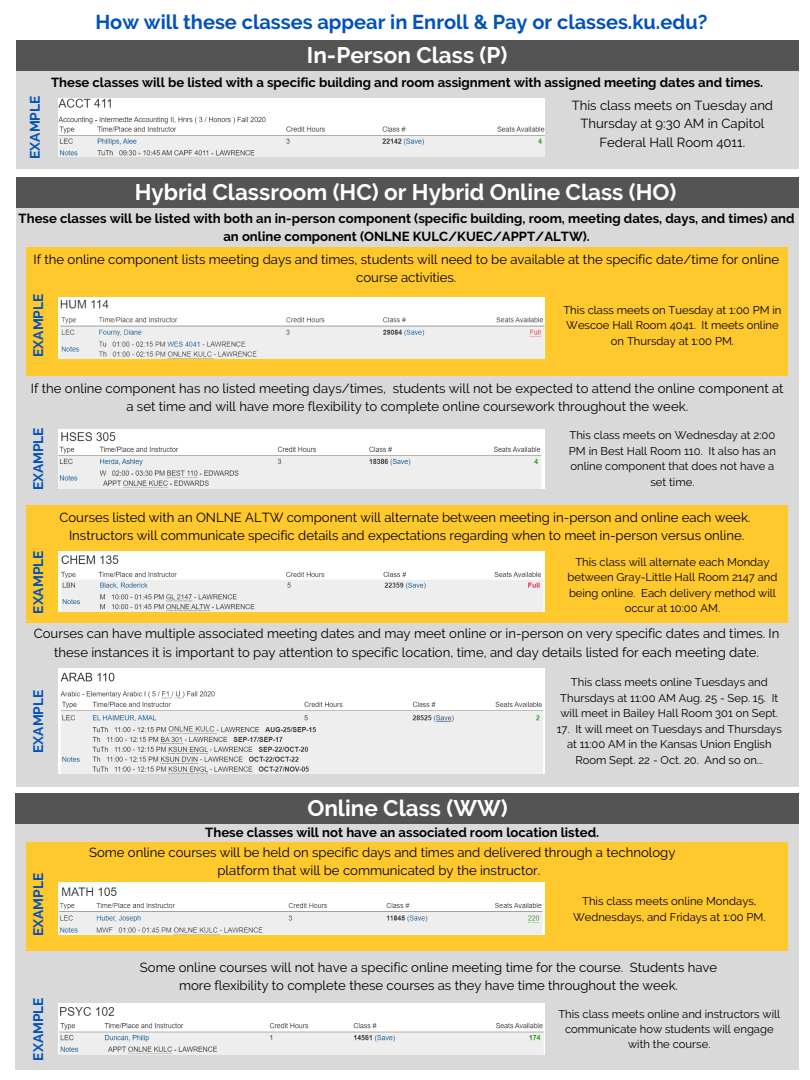
<style>
.page{position:relative;width:810px;height:1080px;background:#fff}
.page>*{position:absolute;margin:0;border:0;box-sizing:border-box;transform-origin:0 0}
.t1{font:700 22.5px "Raleway";color:#fff}
.t2{font:700 20px "Raleway";color:#0051ba}
.t3{font:700 13.75px "Raleway";color:#0051ba}
.t4{font:13.12px/18.2px "Raleway";color:#000;text-align:center}
.t5{font:700 13.12px/18.2px "Raleway";color:#000;text-align:center}
.t6{font:11.25px/15.5px "Raleway";color:#000;text-align:center}
</style>
<div class="page">
<div style="left:16px;top:822px;width:783px;height:248px;background:#d9d9d9"></div>
<div style="left:27px;top:842px;width:761px;height:109px;background:#ffc82d"></div>
<div style="left:16px;top:41px;width:783px;height:30px;background:#545454"></div>
<div style="left:16px;top:71px;width:782px;height:97px;background:#d9d9d9"></div>
<div style="left:16px;top:207px;width:783px;height:579px;background:#d9d9d9"></div>
<div style="left:16px;top:177px;width:783px;height:31px;background:#545454"></div>
<img style="left:59px;top:98px;width:486px;height:58px">
<div style="left:27px;top:505px;width:761px;height:117px;background:#ffc82d"></div>
<img style="left:59px;top:551px;width:486px;height:61px">
<img style="left:59px;top:669px;width:486px;height:105px">
<div style="left:27px;top:247px;width:761px;height:129px;background:#ffc82d"></div>
<div style="left:16px;top:794px;width:783px;height:30px;background:#545454"></div>
<img style="left:59px;top:1003px;width:486px;height:51px">
<img style="left:59px;top:430px;width:486px;height:58px">
<img style="left:59px;top:297px;width:486px;height:62px">
<img style="left:169px;top:724px;width:47px;height:10px">
<img style="left:59px;top:883px;width:486px;height:52px">
<p class="t3" style="left:27px;top:159px;width:65px;rotate:-90deg">EXAMPLE</p>
<h2 class="t2" style="left:95px;top:10px;width:614px">How will these classes appear in Enroll &amp; Pay or classes.ku.edu?</h2>
<h1 class="t1" style="left:307px;top:42px;width:202px">In-Person Class (P)</h1>
<p class="t5" style="left:51px;top:74px;width:714px">These classes will be listed with a specific building and room assignment with assigned meeting dates and times.</p>
<p class="t4" style="left:572px;top:96px;width:203px">This class meets on Tuesday and<br>Thursday at 9:30 AM in Capitol<br>Federal Hall Room 4011.</p>
<h1 class="t1" style="left:135px;top:179px;width:543px">Hybrid Classroom (HC) or Hybrid Online Class (HO)</h1>
<p class="t5" style="left:19px;top:209px;width:778px">These classes will be listed with both an in-person component (specific building, room, meeting dates, days, and times) and an online component (ONLNE KULC/KUEC/APPT/ALTW).</p>
<p class="t4" style="left:34px;top:250px;width:747px">If the online component lists meeting days and times, students will need to be available at the specific date/time for online course activities.</p>
<p class="t3" style="left:30px;top:357px;width:65px;rotate:-90deg">EXAMPLE</p>
<p class="t6" style="left:563px;top:302px;width:220px">This class meets on Tuesday at 1:00 PM in<br>Wescoe Hall Room 4041. It meets online on Thursday at 1:00 PM.</p>
<p class="t4" style="left:31px;top:379px;width:754px">If the online component has no listed meeting days/times, students will not be expected to attend the online component at a set time and will have more flexibility to complete online coursework throughout the week.</p>
<p class="t3" style="left:30px;top:490px;width:65px;rotate:-90deg">EXAMPLE</p>
<p class="t6" style="left:569px;top:427px;width:208px">This class meets on Wednesday at 2:00<br>PM in Best Hall Room 110. It also has an online component that does not have a set time.</p>
<p class="t4" style="left:59px;top:508px;width:692px">Courses listed with an ONLNE ALTW component will alternate between meeting in-person and online each week.<br>Instructors will communicate specific details and expectations regarding when to meet in-person versus online.</p>
<p class="t3" style="left:30px;top:614px;width:65px;rotate:-90deg">EXAMPLE</p>
<p class="t6" style="left:568px;top:554px;width:211px">This class will alternate each Monday between Gray-Little Hall Room 2147 and being online. Each delivery method will occur at 10:00 AM.</p>
<p class="t4" style="left:34px;top:624px;width:747px">Courses can have multiple associated meeting dates and may meet online or in-person on very specific dates and times. In these instances it is important to pay attention to specific location, time, and day details listed for each meeting date.</p>
<p class="t3" style="left:30px;top:753px;width:65px;rotate:-90deg">EXAMPLE</p>
<p class="t3" style="left:30px;top:936px;width:65px;rotate:-90deg">EXAMPLE</p>
<p class="t3" style="left:30px;top:1061px;width:65px;rotate:-90deg">EXAMPLE</p>
<h1 class="t1" style="left:307px;top:795px;width:202px">Online Class (WW)</h1>
<p class="t6" style="left:560px;top:674px;width:220px">This class meets online Tuesdays and<br>Thursdays at 11:00 AM Aug. 25 - Sep. 15. It will meet in Bailey Hall Room 301 on Sept.</p>
<p class="t6" style="left:557px;top:721px;width:227px">17. It will meet on Tuesdays and Thursdays at 11:00 AM in the Kansas Union English<br>Room Sept. 22 - Oct. 20. And so on...</p>
<p class="t5" style="left:205px;top:823px;width:395px">These classes will not have an associated room location listed.</p>
<p class="t4" style="left:89px;top:843px;width:588px">Some online courses will be held on specific days and times and delivered through a technology platform that will be communicated by the instructor.</p>
<p class="t6" style="left:573px;top:894px;width:194px">This class meets online Mondays,<br>Wednesdays, and Fridays at 1:00 PM.</p>
<p class="t4" style="left:140px;top:958px;width:579px">Some online courses will not have a specific online meeting time for the course. Students have more flexibility to complete these courses as they have time throughout the week.</p>
<p class="t6" style="left:558px;top:1006px;width:223px">This class meets online and instructors will communicate how students will engage with the course.</p>
</div>
